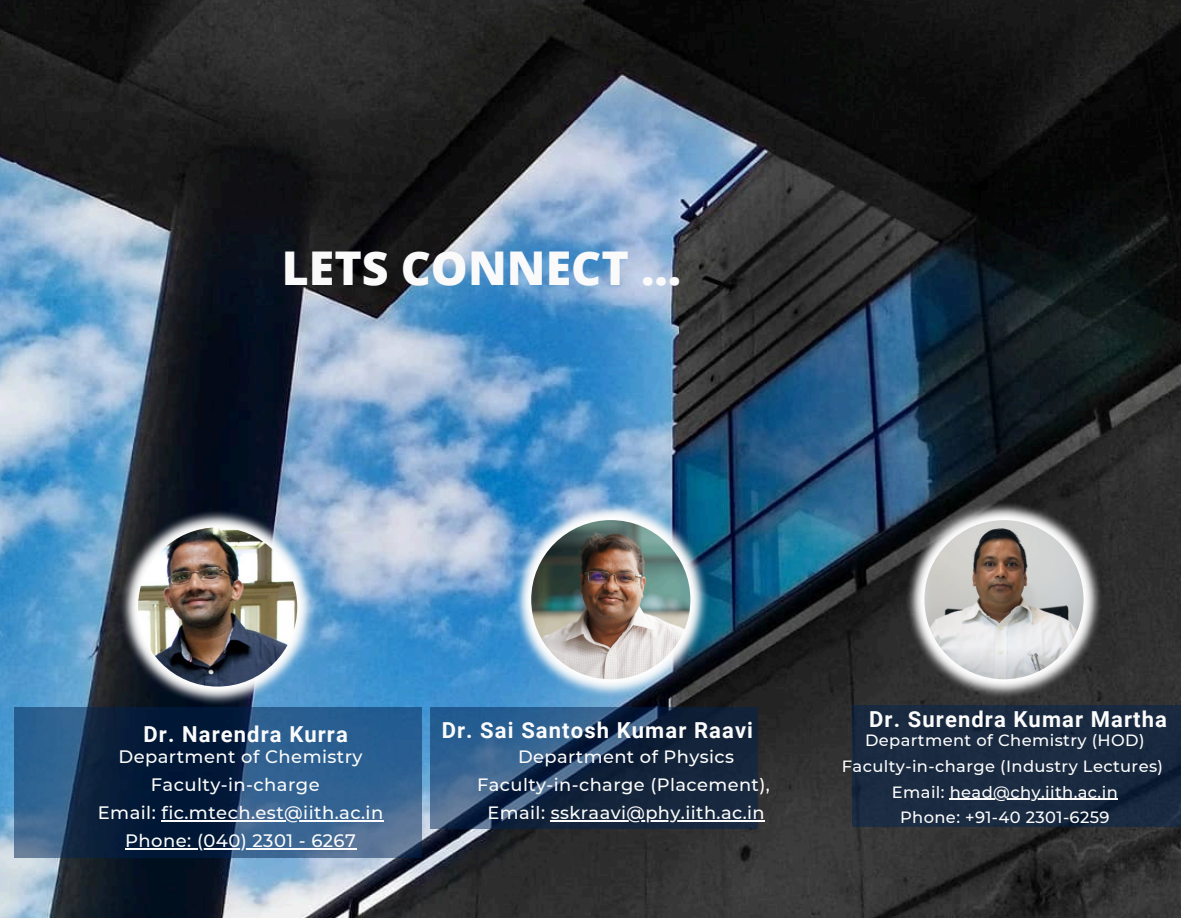
<style>
.page{position:relative;width:1188px;height:918px;background:#fff}
.page>*{position:absolute;margin:0;border:0;box-sizing:border-box;transform-origin:0 0}
.t1{font:800 46.5px "Open Sans";color:#fafafa}
.t2{font:700 22.05px "Roboto";letter-spacing:.05em;color:#fcfcfc}
.t3{font:500 18px "Montserrat";letter-spacing:.025em;color:#fcfcfc}
.t4{font:500 17.85px "Montserrat";letter-spacing:.025em;color:#fcfcfc}
.t5{font:500 16.35px "Montserrat";letter-spacing:.025em;color:#fcfcfc}
</style>
<div class="page">
<img style="left:0;top:0;width:1181px;height:918px">
<div style="left:14px;top:707px;width:407px;height:151px;background:#002250;opacity:.5"></div>
<div style="left:853px;top:705px;width:327px;height:122px;background:#192a41"></div>
<img style="left:906px;top:502px;width:196px;height:196px">
<img style="left:924px;top:520px;width:159px;height:159px;border-radius:50%">
<img style="left:120px;top:509px;width:196px;height:196px">
<img style="left:138px;top:527px;width:159px;height:160px;border-radius:50%">
<img style="left:513px;top:502px;width:196px;height:196px">
<img style="left:531px;top:520px;width:159px;height:159px;border-radius:50%">
<div style="left:430px;top:707px;width:327px;height:121px;background:#002250;opacity:.5"></div>
<hr style="left:162px;top:820px;width:222px;height:2px;background:#fcfcfc">
<hr style="left:125px;top:849px;width:231px;height:1px;background:#fcfcfc">
<hr style="left:950px;top:799px;width:168px;height:1px;background:#fcfcfc">
<hr style="left:551px;top:820px;width:214px;height:2px;background:#fcfcfc">
<p class="t1" style="left:282px;top:236px;width:401px">LETS CONNECT ...</p>
<p class="t2" style="left:144px;top:721px;width:206px">Dr. Narendra Kurra</p>
<p class="t3" style="left:118px;top:746px;width:246px">Department of Chemistry</p>
<p class="t3" style="left:151px;top:774px;width:170px">Faculty-in-charge</p>
<h2 class="t3" style="left:98px;top:802px;width:287px">Email: fic.mtech.est@iith.ac.in</h2>
<p class="t3" style="left:125px;top:830px;width:232px">Phone: (040) 2301 - 6267</p>
<p class="t2" style="left:442px;top:717px;width:313px">Dr. Sai Santosh Kumar Raavi</p>
<p class="t4" style="left:518px;top:745px;width:218px">Department of Physics</p>
<p class="t4" style="left:477px;top:774px;width:294px">Faculty-in-charge (Placement),</p>
<p class="t4" style="left:488px;top:802px;width:279px">Email: sskraavi@phy.iith.ac.in</p>
<p class="t2" style="left:869px;top:706px;width:299px">Dr. Surendra Kumar Martha</p>
<p class="t5" style="left:865px;top:730px;width:281px">Department of Chemistry (HOD)</p>
<p class="t5" style="left:842px;top:756px;width:323px">Faculty-in-charge (Industry Lectures)</p>
<p class="t5" style="left:892px;top:782px;width:227px">Email: head@chy.iith.ac.in</p>
<h2 class="t5" style="left:900px;top:807px;width:211px">Phone: +91-40 2301-6259</h2>
</div>
